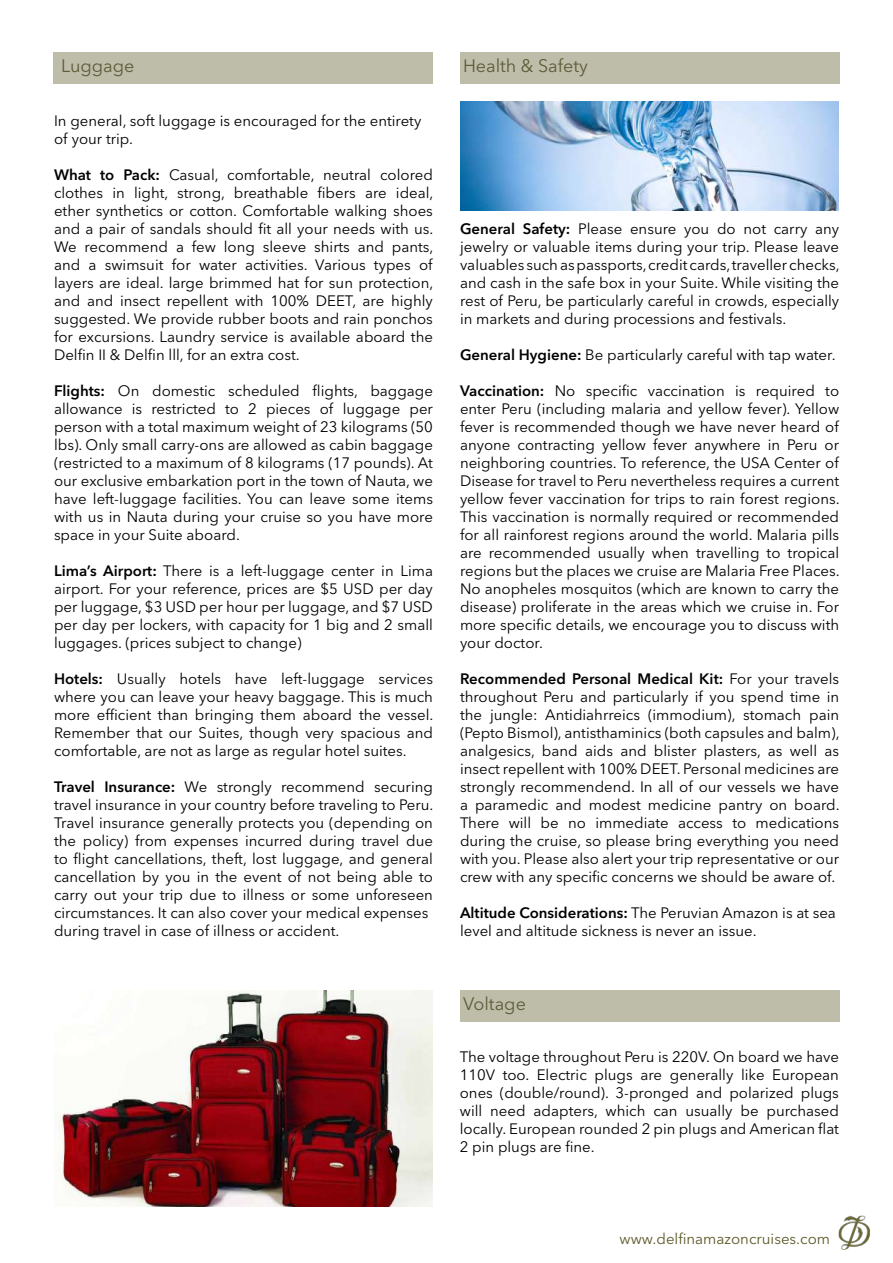
<style>
.page{position:relative;width:893px;height:1263px;background:#fff}
.page>*{position:absolute;margin:0;border:0;box-sizing:border-box;transform-origin:0 0}
.t1{font:18px "Avenir Next LT Pro";color:#5e5c38}
.t2{font:15px/18px "Avenir Next LT Pro";color:#000;text-align:justify}
.t3{font:15px "Avenir Next LT Pro";color:#5b5a29}
.s1{font-weight:600}
</style>
<div class="page">
<img style="left:838px;top:1215px;width:33px;height:35px">
<div style="left:54px;top:52px;width:379px;height:32px;background:#bebdaa"></div>
<div style="left:460px;top:52px;width:379px;height:32px;background:#bebdaa"></div>
<div style="left:460px;top:990px;width:379px;height:32px;background:#bebdaa"></div>
<img style="left:54px;top:990px;width:379px;height:216px">
<img style="left:460px;top:102px;width:379px;height:108px">
<p class="t1" style="left:61px;top:55px;width:75px">Luggage</p>
<p class="t1" style="left:463px;top:55px;width:126px">Health &amp; Safety</p>
<p class="t2" style="left:54px;top:112px;width:369px">In general, soft luggage is encouraged for the entirety of your trip.</p>
<p class="t2" style="left:54px;top:166px;width:381px"><span class="s1">What to Pack:</span> Casual, comfortable, neutral colored clothes in light, strong, breathable fibers are ideal, ether synthetics or cotton. Comfortable walking shoes and a pair of sandals should fit all your needs with us.<br>We recommend a few long sleeve shirts and pants, and a swimsuit for water activities. Various types of layers are ideal. large brimmed hat for sun protection, and and insect repellent with 100% DEET, are highly suggested. We provide rubber boots and rain ponchos for excursions. Laundry service is available aboard the Delfin II &amp; Delfin lll, for an extra cost.</p>
<p class="t2" style="left:54px;top:382px;width:380px"><span class="s1">Flights:</span> On domestic scheduled flights, baggage allowance is restricted to 2 pieces of luggage per person with a total maximum weight of 23 kilograms (50 lbs). Only small carry-ons are allowed as cabin baggage (restricted to a maximum of 8 kilograms (17 pounds). At our exclusive embarkation port in the town of Nauta, we have left-luggage facilities. You can leave some items with us in Nauta during your cruise so you have more space in your Suite aboard.</p>
<p class="t2" style="left:54px;top:562px;width:380px"><span class="s1">Lima’s Airport:</span> There is a left-luggage center in Lima airport. For your reference, prices are $5 USD per day per luggage, $3 USD per hour per luggage, and $7 USD per day per lockers, with capacity for 1 big and 2 small luggages. (prices subject to change)</p>
<p class="t2" style="left:54px;top:670px;width:381px"><span class="s1">Hotels:</span> Usually hotels have left-luggage services where you can leave your heavy baggage. This is much more efficient than bringing them aboard the vessel.<br>Remember that our Suites, though very spacious and comfortable, are not as large as regular hotel suites.</p>
<p class="t2" style="left:54px;top:778px;width:381px;text-align:left"><span class="s1">Travel Insurance:</span> We strongly recommend securing travel insurance in your country before traveling to Peru.<br>Travel insurance generally protects you (depending on the policy) from expenses incurred during travel due to flight cancellations, theft, lost luggage, and general cancellation by you in the event of not being able to carry out your trip due to illness or some unforeseen circumstances. It can also cover your medical expenses during travel in case of illness or accident.</p>
<p class="t2" style="left:460px;top:220px;width:381px"><span class="s1">General Safety:</span> Please ensure you do not carry any jewelry or valuable items during your trip. Please leave valuables such as passports, credit cards, traveller checks, and cash in the safe box in your Suite. While visiting the rest of Peru, be particularly careful in crowds, especially in markets and during processions and festivals.</p>
<p class="t2" style="left:460px;top:346px;width:377px"><span class="s1">General Hygiene:</span> Be particularly careful with tap water.</p>
<p class="t2" style="left:460px;top:382px;width:381px"><span class="s1">Vaccination:</span> No specific vaccination is required to enter Peru (including malaria and yellow fever). Yellow fever is recommended though we have never heard of anyone contracting yellow fever anywhere in Peru or neighboring countries. To reference, the USA Center of Disease for travel to Peru nevertheless requires a current yellow fever vaccination for trips to rain forest regions.<br>This vaccination is normally required or recommended for all rainforest regions around the world. Malaria pills are recommended usually when travelling to tropical regions but the places we cruise are Malaria Free Places.<br>No anopheles mosquitos (which are known to carry the disease) proliferate in the areas which we cruise in. For more specific details, we encourage you to discuss with your doctor.</p>
<p class="t2" style="left:460px;top:670px;width:381px"><span class="s1">Recommended Personal Medical Kit:</span> For your travels throughout Peru and particularly if you spend time in the jungle: Antidiahrreics (immodium), stomach pain (Pepto Bismol), antisthaminics (both capsules and balm), analgesics, band aids and blister plasters, as well as insect repellent with 100% DEET. Personal medicines are strongly recommendend. In all of our vessels we have a paramedic and modest medicine pantry on board.<br>There will be no immediate access to medications during the cruise, so please bring everything you need with you. Please also alert your trip representative or our crew with any specific concerns we should be aware of.</p>
<p class="t2" style="left:460px;top:904px;width:377px"><span class="s1">Altitude Considerations:</span> The Peruvian Amazon is at sea level and altitude sickness is never an issue.</p>
<p class="t1" style="left:463px;top:993px;width:64px">Voltage</p>
<p class="t2" style="left:460px;top:1048px;width:381px">The voltage throughout Peru is 220V. On board we have 110V too. Electric plugs are generally like European ones (double/round). 3-pronged and polarized plugs will need adapters, which can usually be purchased locally. European rounded 2 pin plugs and American flat 2 pin plugs are fine.</p>
<p class="t3" style="left:619px;top:1230px;width:212px">www.delfinamazoncruises.com</p>
</div>
